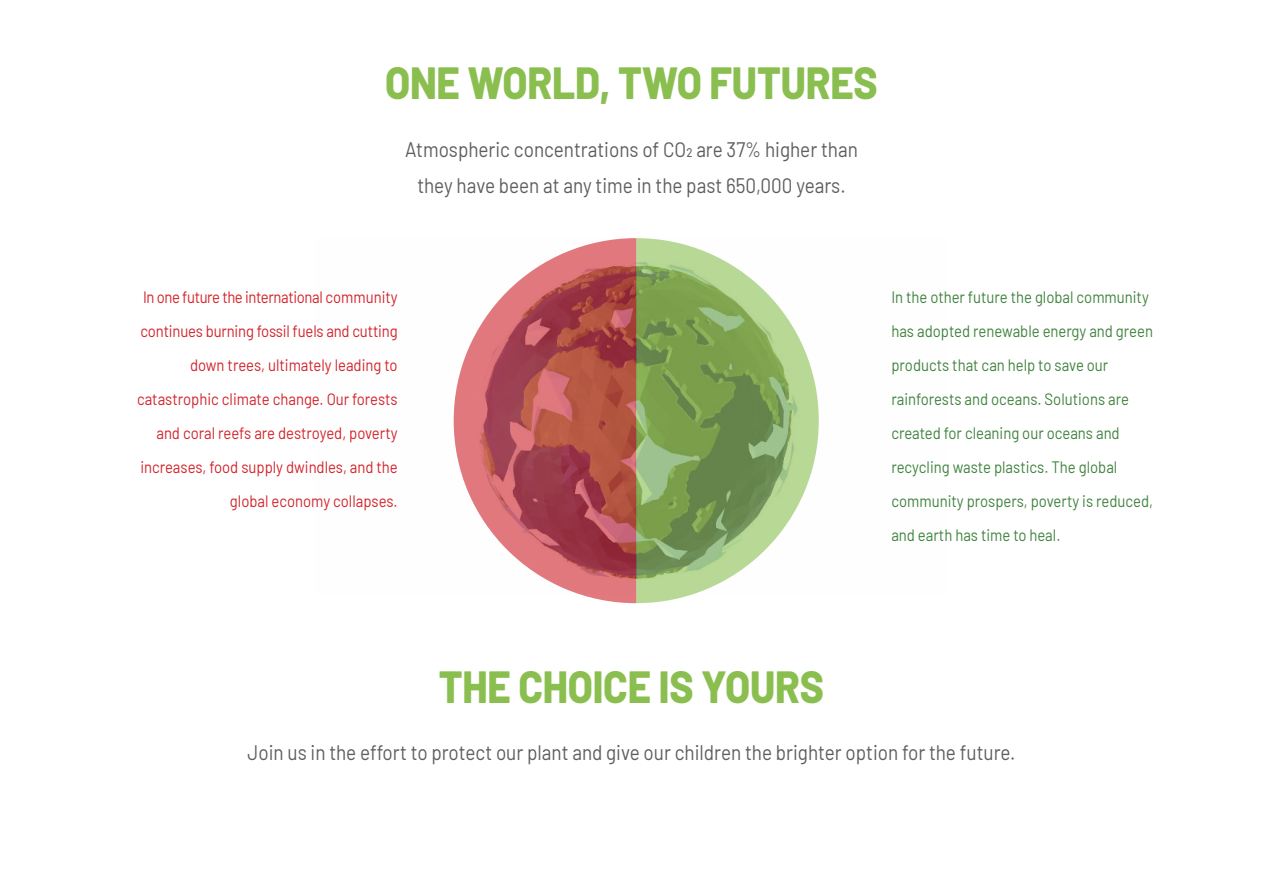
<style>
.page{position:relative;width:1263px;height:893px;background:#fff}
.page>*{position:absolute;margin:0;border:0;box-sizing:border-box;transform-origin:0 0}
.t1{font:800 45px "Barlow";letter-spacing:-.005em;color:#8abf50;scale:.9 1}
.t2{font:21px/36px "Barlow";color:#5e5e5e;text-align:center;scale:.9 1}
.t3{font:16.5px/34px "Barlow";color:#3f823d;scale:.9 1}
.t4{font:16.5px/34px "Barlow";letter-spacing:-.005em;color:#d2232a;text-align:right;scale:.9 1}
</style>
<div class="page">
<svg style="left:636px;top:238px;width:183px;height:365px"></svg>
<svg style="left:454px;top:238px;width:182px;height:365px"></svg>
<h1 class="t1" style="left:385px;top:67px;width:549px">ONE WORLD, TWO FUTURES</h1>
<p class="t2" style="left:405px;top:133px;width:505px">Atmospheric concentrations of CO2 are 37% higher than they have been at any time in the past 650,000 years.</p>
<p class="t4" style="left:137px;top:281px;width:291px">In one future the international community continues burning fossil fuels and cutting down trees, ultimately leading to catastrophic climate change. Our forests and coral reefs are destroyed, poverty increases, food supply dwindles, and the global economy collapses.</p>
<p class="t3" style="left:891px;top:281px;width:292px">In the other future the global community has adopted renewable energy and green products that can help to save our rainforests and oceans. Solutions are created for cleaning our oceans and recycling waste plastics. The global community prospers, poverty is reduced, and earth has time to heal.</p>
<h1 class="t1" style="left:439px;top:671px;width:430px">THE CHOICE IS YOURS</h1>
<p class="t2" style="left:248px;top:737px;width:855px">Join us in the effort to protect our plant and give our children the brighter option for the future.</p>
</div>
